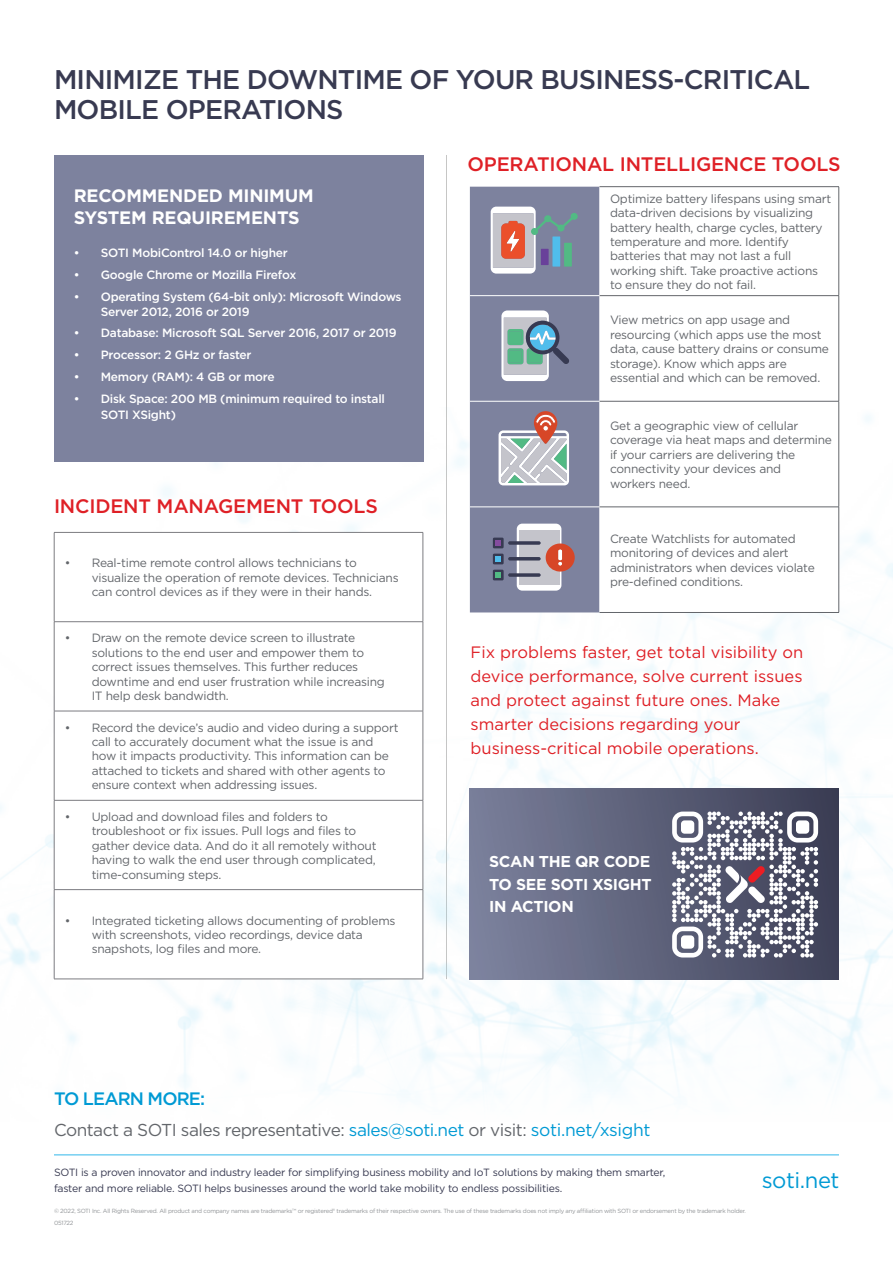
<style>
.page{position:relative;width:893px;height:1263px;background:#fff}
.page>*{position:absolute;margin:0;border:0;box-sizing:border-box;transform-origin:0 0}
.t1{font:500 27px/30px "Gotham";letter-spacing:-.03em;color:#383a51}
.t2{font:22.05px "Gotham";letter-spacing:-.02em;color:#009ad4}
.t3{font:500 19.5px "Gotham";letter-spacing:-.01em;color:#df2026}
.t4{font:700 18px/21.6px "Gotham";letter-spacing:-.01em;color:#fff}
.Bullets_2_-smaller_t{font:500 18px "Gotham";letter-spacing:-.05em;color:#009ad4}
.Bullets_2_-smaller_t-2{font:17.25px "Gotham";letter-spacing:-.03em;color:#63666b}
.t5{font:16.5px/24px "Gotham";color:#df2026}
.t6{font:700 15.75px/22.4px "Gotham";letter-spacing:-.02em;color:#fff;text-align:justify}
.t7{font:12px/14.4px "Gotham";letter-spacing:-.02em;color:#63666b}
.t8{font:500 12px/15px "Gotham";letter-spacing:-.02em;color:#fff}
.t9{font:10.5px/15.6px "Gotham";letter-spacing:-.02em;color:#383a51}
.t10{font:6px "Gotham Rounded";letter-spacing:-.04em;color:#919497}
.s1{color:#009ad4}
.s2{font-size:17.4px;color:#009ad4}
</style>
<div class="page">
<img style="left:0;top:408px;width:893px;height:748px">
<div style="left:470px;top:788px;width:369px;height:191px;background:linear-gradient(to right,#7c829d,#3c3e55)"></div>
<div style="left:54px;top:155px;width:369px;height:306px;background:#7d829e"></div>
<svg style="left:55px;top:533px;width:368px;height:446px"></svg>
<hr style="left:54px;top:532px;width:369px;height:1px;background:#7c7c81">
<hr style="left:54px;top:533px;width:1px;height:88px;background:#7c7c81">
<hr style="left:423px;top:533px;width:1px;height:88px;background:#7c7c81">
<hr style="left:54px;top:621px;width:369px;height:1px;background:#7c7c81">
<hr style="left:54px;top:622px;width:1px;height:89px;background:#7c7c81">
<hr style="left:423px;top:622px;width:1px;height:89px;background:#7c7c81">
<hr style="left:54px;top:711px;width:369px;height:1px;background:#7c7c81">
<hr style="left:54px;top:711px;width:1px;height:89px;background:#7c7c81">
<hr style="left:423px;top:711px;width:1px;height:89px;background:#7c7c81">
<hr style="left:54px;top:800px;width:369px;height:1px;background:#7c7c81">
<hr style="left:54px;top:800px;width:1px;height:89px;background:#7c7c81">
<hr style="left:423px;top:800px;width:1px;height:89px;background:#7c7c81">
<hr style="left:54px;top:889px;width:369px;height:1px;background:#7c7c81">
<hr style="left:54px;top:890px;width:1px;height:89px;background:#7c7c81">
<hr style="left:423px;top:890px;width:1px;height:89px;background:#7c7c81">
<hr style="left:54px;top:979px;width:369px;height:1px;background:#7c7c81">
<div style="left:470px;top:187px;width:129px;height:425px;background:#7d829e"></div>
<svg style="left:599px;top:187px;width:239px;height:425px"></svg>
<hr style="left:599px;top:186px;width:240px;height:1px;background:#63666b">
<hr style="left:838px;top:187px;width:1px;height:108px;background:#63666b">
<hr style="left:599px;top:295px;width:240px;height:1px;background:#63666b">
<hr style="left:838px;top:296px;width:1px;height:105px;background:#63666b">
<hr style="left:599px;top:401px;width:240px;height:1px;background:#63666b">
<hr style="left:838px;top:401px;width:1px;height:106px;background:#63666b">
<hr style="left:599px;top:507px;width:240px;height:1px;background:#63666b">
<hr style="left:838px;top:507px;width:1px;height:105px;background:#63666b">
<hr style="left:599px;top:612px;width:240px;height:1px;background:#63666b">
<hr style="left:470px;top:295px;width:129px;height:1px;background:#fff">
<hr style="left:470px;top:401px;width:129px;height:1px;background:#fff">
<hr style="left:470px;top:507px;width:129px;height:1px;background:#fff">
<hr style="left:446px;top:155px;width:1px;height:824px;background:#c6c6c5">
<hr style="left:54px;top:1154px;width:785px;height:1px;background:#30b7ea">
<svg style="left:499px;top:411px;width:70px;height:74px"></svg>
<div style="left:517px;top:524px;width:44px;height:67px;background:#fff;border-radius:5px"></div>
<div style="left:519px;top:530px;width:40px;height:55px;background:#c4c4cb"></div>
<svg style="left:546px;top:543px;width:29px;height:28px"></svg>
<svg style="left:493px;top:538px;width:11px;height:10px"></svg>
<svg style="left:493px;top:554px;width:11px;height:10px"></svg>
<svg style="left:493px;top:570px;width:11px;height:10px"></svg>
<svg style="left:508px;top:541px;width:33px;height:4px"></svg>
<hr style="left:508px;top:557px;width:33px;height:3px;background:#373a52;border-radius:2px">
<svg style="left:508px;top:573px;width:33px;height:4px"></svg>
<svg style="left:491px;top:207px;width:87px;height:67px"></svg>
<div style="left:564px;top:243px;width:8px;height:24px;background:#52ba84"></div>
<svg style="left:501px;top:310px;width:68px;height:71px"></svg>
<svg style="left:672px;top:811px;width:146px;height:146px"></svg>
<p class="t1" style="left:54px;top:64px;width:758px">MINIMIZE THE DOWNTIME OF YOUR BUSINESS-CRITICAL<br>MOBILE OPERATIONS</p>
<p class="t4" style="left:74px;top:185px;width:241px">RECOMMENDED MINIMUM<br>SYSTEM REQUIREMENTS</p>
<p class="t8" style="left:74px;top:245px;width:216px">• SOTI MobiControl 14.0 or higher</p>
<p class="t8" style="left:74px;top:267px;width:224px">• Google Chrome or Mozilla Firefox</p>
<p class="t8" style="left:101px;top:289px;width:302px;text-indent:-27px">• Operating System (64-bit only): Microsoft Windows<br>Server 2012, 2016 or 2019</p>
<p class="t8" style="left:74px;top:325px;width:324px">• Database: Microsoft SQL Server 2016, 2017 or 2019</p>
<p class="t8" style="left:74px;top:347px;width:179px">• Processor: 2 GHz or faster</p>
<p class="t8" style="left:74px;top:369px;width:202px">• Memory (RAM): 4 GB or more</p>
<p class="t8" style="left:101px;top:390px;width:286px;line-height:16.5px;text-indent:-27px">• Disk Space: 200 MB (minimum required to install<br>SOTI XSight)</p>
<p class="t3" style="left:54px;top:493px;width:325px">INCIDENT MANAGEMENT TOOLS</p>
<p class="t7" style="left:92px;top:556px;width:308px;text-indent:-27px">• Real-time remote control allows technicians to visualize the operation of remote devices. Technicians can control devices as if they were in their hands.</p>
<p class="t7" style="left:92px;top:631px;width:295px;text-indent:-27px">• Draw on the remote device screen to illustrate solutions to the end user and empower them to correct issues themselves. This further reduces downtime and end user frustration while increasing IT help desk bandwidth.</p>
<p class="t7" style="left:92px;top:720px;width:308px;text-indent:-27px">• Record the device’s audio and video during a support call to accurately document what the issue is and how it impacts productivity. This information can be attached to tickets and shared with other agents to ensure context when addressing issues.</p>
<p class="t7" style="left:92px;top:809px;width:286px;text-indent:-27px">• Upload and download files and folders to troubleshoot or fix issues. Pull logs and files to gather device data. And do it all remotely without having to walk the end user through complicated, time-consuming steps.</p>
<p class="t7" style="left:92px;top:913px;width:305px;text-indent:-27px">• Integrated ticketing allows documenting of problems with screenshots, video recordings, device data snapshots, log files and more.</p>
<p class="t3" style="left:468px;top:151px;width:375px">OPERATIONAL INTELLIGENCE TOOLS</p>
<p class="t7" style="left:610px;top:191px;width:223px">Optimize battery lifespans using smart data-driven decisions by visualizing battery health, charge cycles, battery temperature and more. Identify batteries that may not last a full working shift. Take proactive actions to ensure they do not fail.</p>
<p class="t7" style="left:610px;top:313px;width:220px">View metrics on app usage and resourcing (which apps use the most data, cause battery drains or consume storage). Know which apps are essential and which can be removed.</p>
<p class="t7" style="left:610px;top:418px;width:224px">Get a geographic view of cellular coverage via heat maps and determine if your carriers are delivering the connectivity your devices and<br>workers need.</p>
<p class="t7" style="left:610px;top:531px;width:206px">Create Watchlists for automated monitoring of devices and alert administrators when devices violate pre-defined conditions.</p>
<p class="t5" style="left:471px;top:640px;width:334px">Fix problems faster, get total visibility on device performance, solve current issues and protect against future ones. Make smarter decisions regarding your business-critical mobile operations.</p>
<p class="t6" style="left:489px;top:850px;width:164px">SCAN THE QR CODE TO SEE SOTI XSIGHT IN ACTION</p>
<p class="Bullets_2_-smaller_t" style="left:54px;top:1087px;width:153px">TO LEARN MORE:</p>
<p class="Bullets_2_-smaller_t-2" style="left:54px;top:1118px;width:598px">Contact a SOTI sales representative: <span class="s1">sales@soti.net</span> or visit: <span class="s2">soti.net/xsight</span></p>
<p class="t9" style="left:54px;top:1164px;width:613px">SOTI is a proven innovator and industry leader for simplifying business mobility and IoT solutions by making them smarter, faster and more reliable. SOTI helps businesses around the world take mobility to endless possibilities.</p>
<p class="t2" style="left:762px;top:1166px;width:79px">soti.net</p>
<p class="t10" style="left:54px;top:1207px;width:693px">© 2022, SOTI Inc. All Rights Reserved. All product and company names are trademarks™ or registered® trademarks of their respective owners. The use of these trademarks does not imply any affiliation with SOTI or endorsement by the trademark holder.</p>
<p class="t10" style="left:54px;top:1218px;width:21px">051722</p>
</div>
